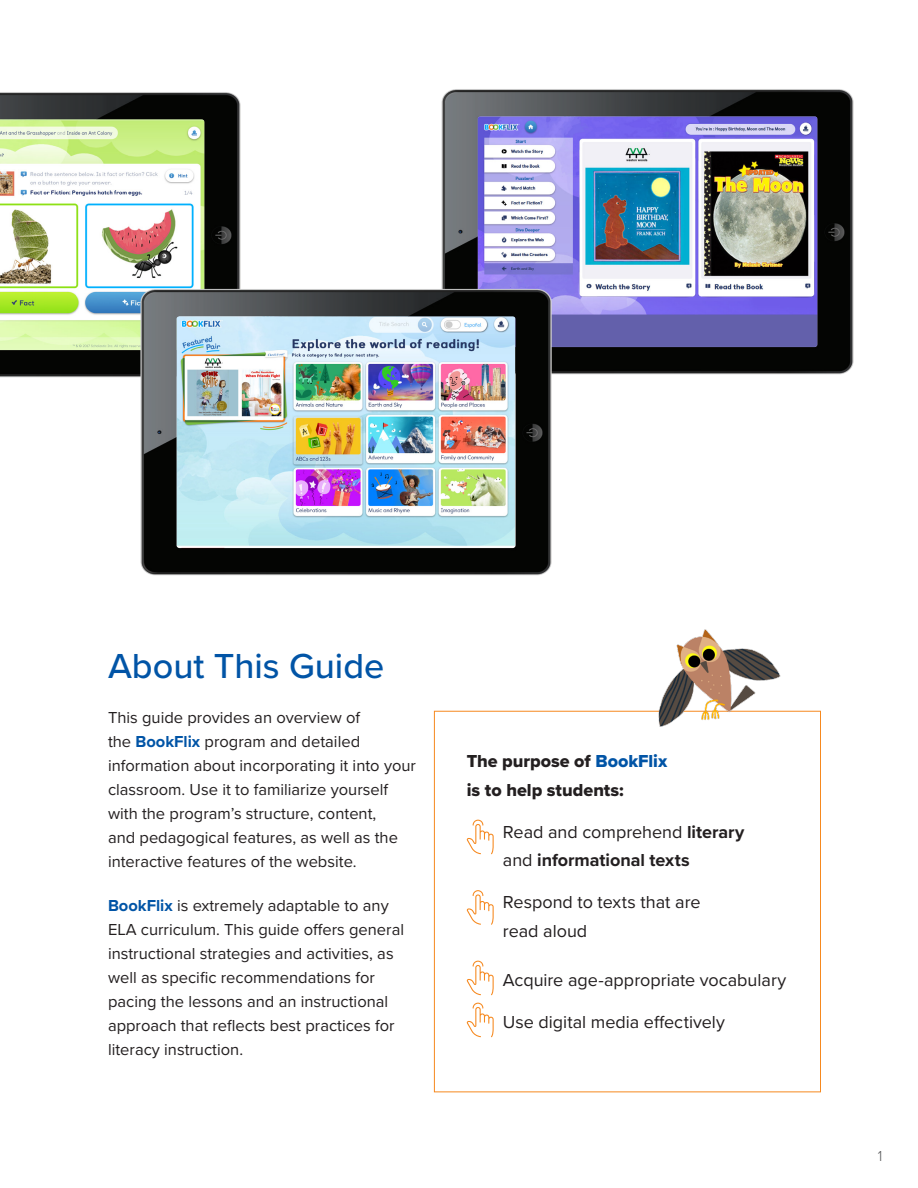
<style>
.page{position:relative;width:918px;height:1188px;background:#fff}
.page>*{position:absolute;margin:0;border:0;box-sizing:border-box;transform-origin:0 0}
.sbhd_24_med-blue{font:500 36px "Proxima Nova";color:#0154a6}
.t1{font:18px/28.5px "Proxima Nova";color:#231f20}
.t2{font:700 18px/28.5px "Proxima Nova";letter-spacing:-.005em;color:#231f20}
.Sbhd_12-Prox-xbld-bl{font:18px/28.5px "Proxima Nova Extrabld";color:#231f20}
._11_16-text{font:16.5px/24px "Proxima Nova";color:#231f20}
.t3{font:300 15px "Proxima Nova";color:#57585a}
.s1{font-weight:700;color:#0154a6}
.s2{color:#0154a6}
.s3{font-weight:400}
</style>
<div class="page">
<svg style="left:467px;top:820px;width:27px;height:34px"></svg>
<svg style="left:467px;top:890px;width:27px;height:35px"></svg>
<svg style="left:467px;top:961px;width:27px;height:34px"></svg>
<svg style="left:467px;top:1003px;width:27px;height:34px"></svg>
<img style="left:631px;top:629px;width:181px;height:98px">
<img style="left:0;top:92px;width:241px;height:286px">
<img style="left:441px;top:89px;width:413px;height:286px">
<img style="left:134px;top:284px;width:424px;height:292px">
<p class="sbhd_24_med-blue" style="left:108px;top:639px;width:278px">About This Guide</p>
<p class="_11_16-text" style="left:108px;top:705px;width:310px">This guide provides an overview of<br>the <span class="s1">BookFlix</span> program and detailed information about incorporating it into your classroom. Use it to familiarize yourself with the program’s structure, content,<br>and pedagogical features, as well as the interactive features of the website.</p>
<p class="_11_16-text" style="left:108px;top:893px;width:298px"><span class="s1">BookFlix</span> is extremely adaptable to any ELA curriculum. This guide offers general instructional strategies and activities, as well as specific recommendations for pacing the lessons and an instructional approach that reflects best practices for literacy instruction.</p>
<p class="Sbhd_12-Prox-xbld-bl" style="left:467px;top:747px;width:202px">The purpose of <span class="s2">BookFlix </span>is to help students:</p>
<p class="t2" style="left:503px;top:817px;width:243px"><span class="s3">Read and comprehend</span> literary <span class="s3">and</span> informational texts</p>
<p class="t1" style="left:503px;top:887px;width:199px">Respond to texts that are read aloud</p>
<p class="t1" style="left:503px;top:965px;width:285px">Acquire age-appropriate vocabulary</p>
<p class="t1" style="left:503px;top:1007px;width:224px">Use digital media effectively</p>
<p class="t3" style="left:878px;top:1145px;width:6px">1</p>
</div>
